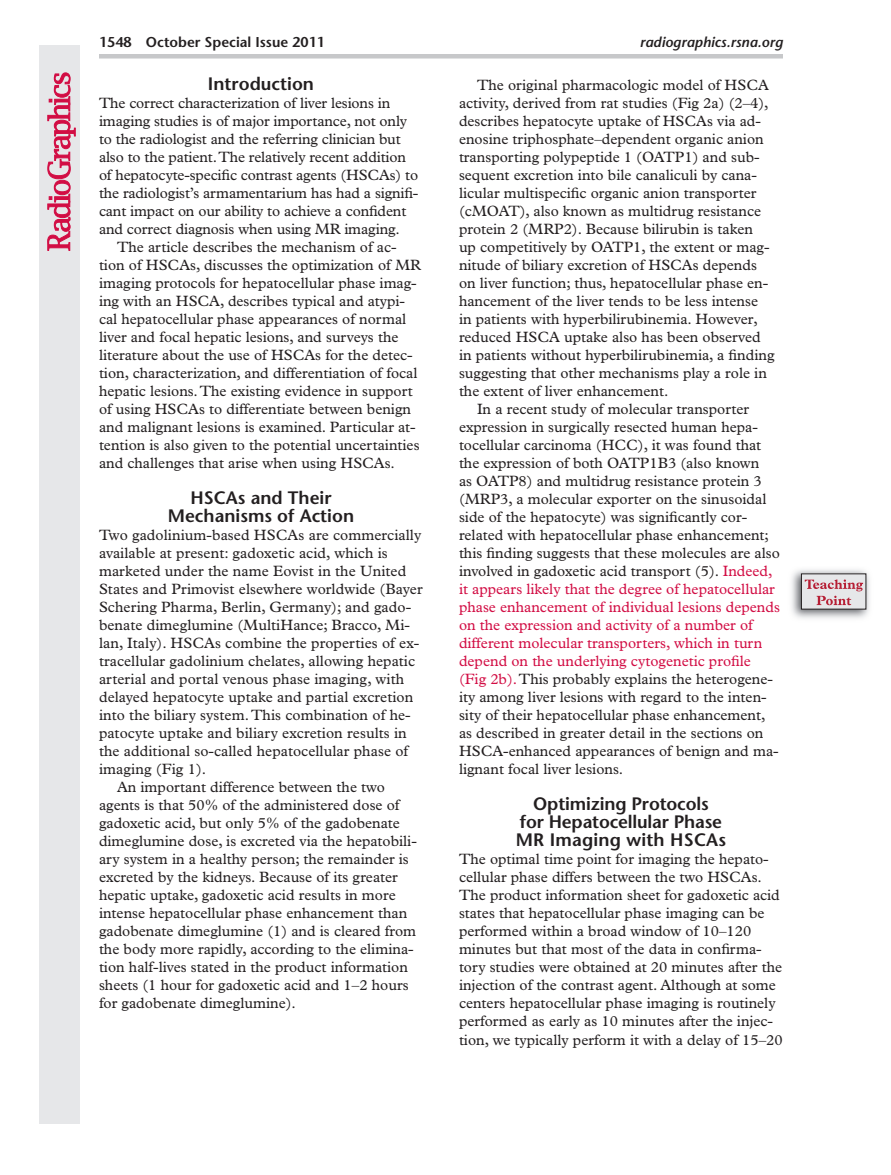
<style>
.page{position:relative;width:891px;height:1175px;background:#fff}
.page>*{position:absolute;margin:0;border:0;box-sizing:border-box;transform-origin:0 0}
.t1{font:600 18px/18px "Stone Sans";color:#231f20;text-align:center}
.Para_Text{font:15px/18px "Plantin";color:#231f20}
.Flush_Left{font:15px/18px "Plantin";color:#231f20}
.t2{font:600 14.25px "Stone Sans";color:#231f20}
.t3{font:italic 600 14.25px "Stone Sans";color:#231f20}
.s1{color:#d20d44}
</style>
<div class="page">
<div style="left:39px;top:45px;width:40px;height:1078px;background:#e6e7e9"></div>
<svg style="left:47px;top:72px;width:29px;height:179px"></svg>
<hr style="left:99px;top:54px;width:684px;height:4px;background:#c7c8ca">
<img style="left:791px;top:569px;width:79px;height:50px">
<div style="left:801px;top:574px;width:65px;height:35px;background:#e6e7e9"></div>
<svg style="left:805px;top:579px;width:58px;height:26px"></svg>
<p class="t2" style="left:99px;top:34px;width:228px">1548 October Special Issue 2011</p>
<p class="t3" style="left:640px;top:34px;width:145px">radiographics.rsna.org</p>
<h1 class="t1" style="left:208px;top:75px;width:108px">Introduction</h1>
<p class="Flush_Left" style="left:99px;top:94px;width:321px">The correct characterization of liver lesions in imaging studies is of major importance, not only to the radiologist and the referring clinician but also to the patient. The relatively recent addition of hepatocyte-specific contrast agents (HSCAs) to the radiologist’s armamentarium has had a signifi&shy;cant impact on our ability to achieve a confident and correct diagnosis when using MR imaging.</p>
<p class="Para_Text" style="left:99px;top:238px;width:323px;text-indent:18px">The article describes the mechanism of ac&shy;tion of HSCAs, discusses the optimization of MR imaging protocols for hepatocellular phase imag&shy;ing with an HSCA, describes typical and atypi&shy;cal hepatocellular phase appearances of normal liver and focal hepatic lesions, and surveys the literature about the use of HSCAs for the detec&shy;tion, characterization, and differentiation of focal hepatic lesions. The existing evidence in support of using HSCAs to differentiate between benign and malignant lesions is examined. Particular at&shy;tention is also given to the potential uncertainties and challenges that arise when using HSCAs.</p>
<h1 class="t1" style="left:168px;top:489px;width:188px">HSCAs and Their<br>Mechanisms of Action</h1>
<p class="Flush_Left" style="left:99px;top:526px;width:325px">Two gadolinium-based HSCAs are commercially available at present: gadoxetic acid, which is marketed under the name Eovist in the United States and Primovist elsewhere worldwide (Bayer Schering Pharma, Berlin, Germany); and gado&shy;benate dimeglumine (MultiHance; Bracco, Mi&shy;lan, Italy). HSCAs combine the properties of ex&shy;tracellular gadolinium chelates, allowing hepatic arterial and portal venous phase imaging, with delayed hepatocyte uptake and partial excretion into the biliary system. This combination of he&shy;patocyte uptake and biliary excretion results in the additional so-called hepatocellular phase of imaging (Fig 1).</p>
<p class="Para_Text" style="left:99px;top:778px;width:319px;text-indent:18px">An important difference between the two agents is that 50% of the administered dose of gadoxetic acid, but only 5% of the gadobenate dimeglumine dose, is excreted via the hepatobili&shy;ary system in a healthy person; the remainder is excreted by the kidneys. Because of its greater hepatic uptake, gadoxetic acid results in more intense hepatocellular phase enhancement than gadobenate dimeglumine (1) and is cleared from the body more rapidly, according to the elimina&shy;tion half-lives stated in the product information sheets (1 hour for gadoxetic acid and 1–2 hours for gadobenate dimeglumine).</p>
<p class="Para_Text" style="left:459px;top:76px;width:317px;text-indent:18px">The original pharmacologic model of HSCA activity, derived from rat studies (Fig 2a) (2–4), describes hepatocyte uptake of HSCAs via ad&shy;enosine triphosphate–dependent organic anion transporting polypeptide 1 (OATP1) and sub&shy;sequent excretion into bile canaliculi by cana&shy;licular multispecific organic anion transporter (cMOAT), also known as multidrug resistance protein 2 (MRP2). Because bilirubin is taken<br>up competitively by OATP1, the extent or mag&shy;nitude of biliary excretion of HSCAs depends on liver function; thus, hepatocellular phase en&shy;hancement of the liver tends to be less intense<br>in patients with hyperbilirubinemia. However, reduced HSCA uptake also has been observed in patients without hyperbilirubinemia, a finding suggesting that other mechanisms play a role in the extent of liver enhancement.</p>
<p class="Para_Text" style="left:459px;top:400px;width:323px;text-indent:18px">In a recent study of molecular transporter expression in surgically resected human hepa&shy;tocellular carcinoma (HCC), it was found that the expression of both OATP1B3 (also known<br>as OATP8) and multidrug resistance protein 3 (MRP3, a molecular exporter on the sinusoidal side of the hepatocyte) was significantly cor&shy;related with hepatocellular phase enhancement; this finding suggests that these molecules are also involved in gadoxetic acid transport (5). <span class="s1">Indeed, it appears likely that the degree of hepatocellular phase enhancement of individual lesions depends on the expression and activity of a number of different molecular transporters, which in turn depend on the underlying cytogenetic profile (Fig 2b).</span> This probably explains the heterogene&shy;ity among liver lesions with regard to the inten&shy;sity of their hepatocellular phase enhancement, as described in greater detail in the sections on HSCA-enhanced appearances of benign and ma&shy;lignant focal liver lesions.</p>
<h1 class="t1" style="left:516px;top:795px;width:212px">Optimizing Protocols<br>for Hepatocellular Phase<br>MR Imaging with HSCAs</h1>
<p class="Flush_Left" style="left:459px;top:850px;width:325px">The optimal time point for imaging the hepato&shy;cellular phase differs between the two HSCAs.<br>The product information sheet for gadoxetic acid states that hepatocellular phase imaging can be performed within a broad window of 10–120 minutes but that most of the data in confirma&shy;tory studies were obtained at 20 minutes after the injection of the contrast agent. Although at some centers hepatocellular phase imaging is routinely performed as early as 10 minutes after the injec&shy;tion, we typically perform it with a delay of 15–20</p>
</div>
